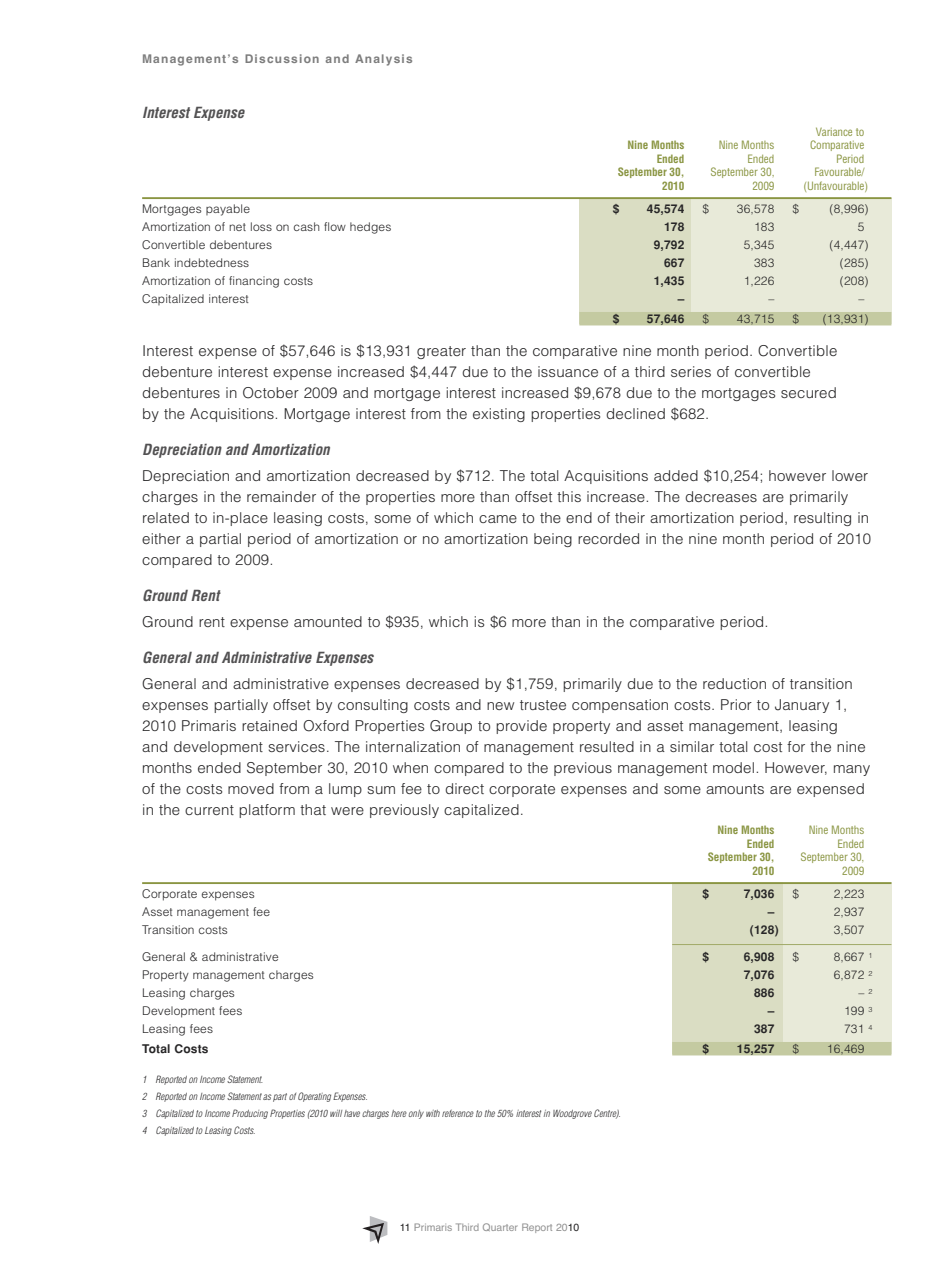
<style>
.page{position:relative;width:945px;height:1269px;background:#fff}
.page>*{position:absolute;margin:0;border:0;box-sizing:border-box;transform-origin:0 0}
.t1{font:300 15px/21px "Helvetica";letter-spacing:.015em;color:#272627}
.t2{font:italic 700 condensed 15px "Helvetica";letter-spacing:.005em;color:#525152}
.t3{font:300 12px "Helvetica";letter-spacing:.015em;color:#272627}
.t4{font:700 12px "Helvetica";letter-spacing:.015em;color:#272627}
.t5{font:12px "Helvetica Bold TT";letter-spacing:.1em;color:#7d7d7d}
.t6{font:condensed 11.25px "Helvetica";letter-spacing:-.01em;color:#8a9542}
.t7{font:700 condensed 11.25px "Helvetica";letter-spacing:-.01em;color:#8a9542}
.t8{font:10.5px "Helvetica";color:#939393}
.t9{font:italic 300 condensed 9.75px/16.8px "Helvetica";color:#272627}
.s1{color:#272627}
</style>
<div class="page">
<div style="left:672px;top:883px;width:111px;height:171px;background:#daddc3"></div>
<div style="left:783px;top:883px;width:108px;height:171px;background:#e8ead9"></div>
<div style="left:580px;top:198px;width:111px;height:126px;background:#daddc3"></div>
<div style="left:691px;top:198px;width:201px;height:126px;background:#e8ead9"></div>
<hr style="left:142px;top:197px;width:749px;height:2px;background:#8a9542">
<div style="left:579px;top:312px;width:312px;height:13px;background:#c4caa1"></div>
<hr style="left:142px;top:882px;width:749px;height:2px;background:#8a9542">
<hr style="left:672px;top:944px;width:219px;height:1px;background:#a1aa68">
<div style="left:672px;top:1042px;width:219px;height:13px;background:#c4caa1"></div>
<svg style="left:362px;top:1216px;width:25px;height:28px"></svg>
<p class="t5" style="left:142px;top:51px;width:272px">Managementʼs Discussion and Analysis</p>
<p class="t2" style="left:142px;top:104px;width:104px">Interest Expense</p>
<p class="t6" style="left:816px;top:125px;width:50px">Variance to</p>
<p class="t7" style="left:628px;top:139px;width:58px">Nine Months</p>
<p class="t6" style="left:719px;top:139px;width:57px">Nine Months</p>
<p class="t6" style="left:810px;top:139px;width:56px">Comparative</p>
<p class="t7" style="left:657px;top:152px;width:29px">Ended</p>
<p class="t6" style="left:747px;top:152px;width:29px">Ended</p>
<p class="t6" style="left:836px;top:152px;width:30px">Period</p>
<p class="t7" style="left:618px;top:166px;width:68px">September 30,</p>
<p class="t6" style="left:711px;top:166px;width:65px">September 30,</p>
<p class="t6" style="left:814px;top:166px;width:52px">Favourable/</p>
<p class="t7" style="left:662px;top:179px;width:24px">2010</p>
<p class="t6" style="left:752px;top:179px;width:24px">2009</p>
<p class="t6" style="left:803px;top:179px;width:66px">(Unfavourable)</p>
<p class="t3" style="left:142px;top:202px;width:109px">Mortgages payable</p>
<p class="t4" style="left:613px;top:202px;width:8px">$</p>
<p class="t4" style="left:647px;top:202px;width:39px">45,574</p>
<p class="t3" style="left:703px;top:202px;width:8px">$</p>
<p class="t3" style="left:737px;top:202px;width:39px">36,578</p>
<p class="t3" style="left:793px;top:202px;width:8px">$</p>
<p class="t3" style="left:830px;top:202px;width:41px">(8,996)</p>
<p class="t3" style="left:142px;top:220px;width:251px">Amortization of net loss on cash flow hedges</p>
<p class="t4" style="left:664px;top:220px;width:22px">178</p>
<p class="t3" style="left:754px;top:220px;width:22px">183</p>
<p class="t3" style="left:858px;top:220px;width:8px">5</p>
<p class="t3" style="left:142px;top:238px;width:131px">Convertible debentures</p>
<p class="t4" style="left:654px;top:238px;width:32px">9,792</p>
<p class="t3" style="left:744px;top:238px;width:32px">5,345</p>
<p class="t3" style="left:830px;top:238px;width:41px">(4,447)</p>
<p class="t3" style="left:142px;top:256px;width:109px">Bank indebtedness</p>
<p class="t4" style="left:664px;top:256px;width:22px">667</p>
<p class="t3" style="left:754px;top:256px;width:22px">383</p>
<p class="t3" style="left:840px;top:256px;width:30px">(285)</p>
<p class="t3" style="left:142px;top:274px;width:173px">Amortization of financing costs</p>
<p class="t4" style="left:654px;top:274px;width:32px">1,435</p>
<p class="t3" style="left:744px;top:274px;width:32px">1,226</p>
<p class="t3" style="left:840px;top:274px;width:30px">(208)</p>
<p class="t3" style="left:142px;top:292px;width:108px">Capitalized interest</p>
<p class="t4" style="left:678px;top:292px;width:8px">–</p>
<p class="t3" style="left:768px;top:292px;width:7px">–</p>
<p class="t3" style="left:858px;top:292px;width:7px">–</p>
<p class="t4" style="left:613px;top:311px;width:8px">$</p>
<p class="t4" style="left:647px;top:311px;width:39px">57,646</p>
<p class="t3" style="left:703px;top:311px;width:8px">$</p>
<p class="t3" style="left:737px;top:311px;width:39px">43,715</p>
<p class="t3" style="left:793px;top:311px;width:8px">$</p>
<p class="t3" style="left:823px;top:311px;width:47px">(13,931)</p>
<p class="t1" style="left:142px;top:340px;width:697px">Interest expense of $57,646 is $13,931 greater than the comparative nine month period. Convertible debenture interest expense increased $4,447 due to the issuance of a third series of convertible debentures in October 2009 and mortgage interest increased $9,678 due to the mortgages secured by the Acquisitions. Mortgage interest from the existing properties declined $682.</p>
<p class="t2" style="left:142px;top:441px;width:189px">Depreciation and Amortization</p>
<p class="t1" style="left:142px;top:465px;width:731px">Depreciation and amortization decreased by $712. The total Acquisitions added $10,254; however lower charges in the remainder of the properties more than offset this increase. The decreases are primarily related to in-place leasing costs, some of which came to the end of their amortization period, resulting in either a partial period of amortization or no amortization being recorded in the nine month period of 2010 compared to 2009.</p>
<p class="t2" style="left:142px;top:587px;width:79px">Ground Rent</p>
<p class="t1" style="left:142px;top:611px;width:628px">Ground rent expense amounted to $935, which is $6 more than in the comparative period.</p>
<p class="t2" style="left:142px;top:649px;width:233px">General and Administrative Expenses</p>
<p class="t1" style="left:142px;top:673px;width:730px">General and administrative expenses decreased by $1,759, primarily due to the reduction of transition expenses partially offset by consulting costs and new trustee compensation costs. Prior to January 1, 2010 Primaris retained Oxford Properties Group to provide property and asset management, leasing<br>and development services. The internalization of management resulted in a similar total cost for the nine months ended September 30, 2010 when compared to the previous management model. However, many of the costs moved from a lump sum fee to direct corporate expenses and some amounts are expensed in the current platform that were previously capitalized.</p>
<p class="t7" style="left:718px;top:824px;width:58px">Nine Months</p>
<p class="t6" style="left:809px;top:824px;width:57px">Nine Months</p>
<p class="t7" style="left:747px;top:837px;width:29px">Ended</p>
<p class="t6" style="left:837px;top:837px;width:29px">Ended</p>
<p class="t7" style="left:708px;top:851px;width:68px">September 30,</p>
<p class="t6" style="left:801px;top:851px;width:65px">September 30,</p>
<p class="t7" style="left:752px;top:864px;width:24px">2010</p>
<p class="t6" style="left:842px;top:864px;width:24px">2009</p>
<p class="t3" style="left:142px;top:887px;width:114px">Corporate expenses</p>
<p class="t4" style="left:703px;top:887px;width:8px">$</p>
<p class="t4" style="left:744px;top:887px;width:32px">7,036</p>
<p class="t3" style="left:793px;top:887px;width:8px">$</p>
<p class="t3" style="left:834px;top:887px;width:32px">2,223</p>
<p class="t3" style="left:142px;top:905px;width:129px">Asset management fee</p>
<p class="t4" style="left:768px;top:905px;width:8px">–</p>
<p class="t3" style="left:834px;top:905px;width:32px">2,937</p>
<p class="t3" style="left:142px;top:923px;width:87px">Transition costs</p>
<p class="t4" style="left:750px;top:923px;width:30px">(128)</p>
<p class="t3" style="left:834px;top:923px;width:32px">3,507</p>
<p class="t3" style="left:142px;top:950px;width:138px">General &amp; administrative</p>
<p class="t4" style="left:703px;top:950px;width:8px">$</p>
<p class="t4" style="left:744px;top:950px;width:32px">6,908</p>
<p class="t3" style="left:793px;top:950px;width:8px">$</p>
<p class="t3" style="left:834px;top:950px;width:40px">8,667 <sup>1</sup></p>
<p class="t3" style="left:142px;top:968px;width:173px">Property management charges</p>
<p class="t4" style="left:744px;top:968px;width:32px">7,076</p>
<p class="t3" style="left:834px;top:968px;width:40px">6,872 <sup>2</sup></p>
<p class="t3" style="left:142px;top:986px;width:94px">Leasing charges</p>
<p class="t4" style="left:754px;top:986px;width:22px">886</p>
<p class="t3" style="left:858px;top:986px;width:16px">– <sup>2</sup></p>
<p class="t3" style="left:142px;top:1004px;width:102px">Development fees</p>
<p class="t4" style="left:768px;top:1004px;width:8px">–</p>
<p class="t3" style="left:844px;top:1004px;width:30px">199 <sup>3</sup></p>
<p class="t3" style="left:142px;top:1022px;width:72px">Leasing fees</p>
<p class="t4" style="left:754px;top:1022px;width:22px">387</p>
<p class="t3" style="left:844px;top:1022px;width:30px">731 <sup>4</sup></p>
<p class="t4" style="left:142px;top:1041px;width:68px">Total Costs</p>
<p class="t4" style="left:703px;top:1041px;width:8px">$</p>
<p class="t4" style="left:737px;top:1041px;width:39px">15,257</p>
<p class="t3" style="left:793px;top:1041px;width:8px">$</p>
<p class="t3" style="left:827px;top:1041px;width:39px">16,469</p>
<p class="t9" style="left:142px;top:1072px;width:480px">1 Reported on Income Statement.<br>2 Reported on Income Statement as part of Operating Expenses.<br>3 Capitalized to Income Producing Properties (2010 will have charges here only with reference to the 50% interest in Woodgrove Centre).<br>4 Capitalized to Leasing Costs.</p>
<p class="t8" style="left:400px;top:1222px;width:181px"><span class="s1">11</span> Primaris Third Quarter Report 20<span class="s1">10</span></p>
</div>
